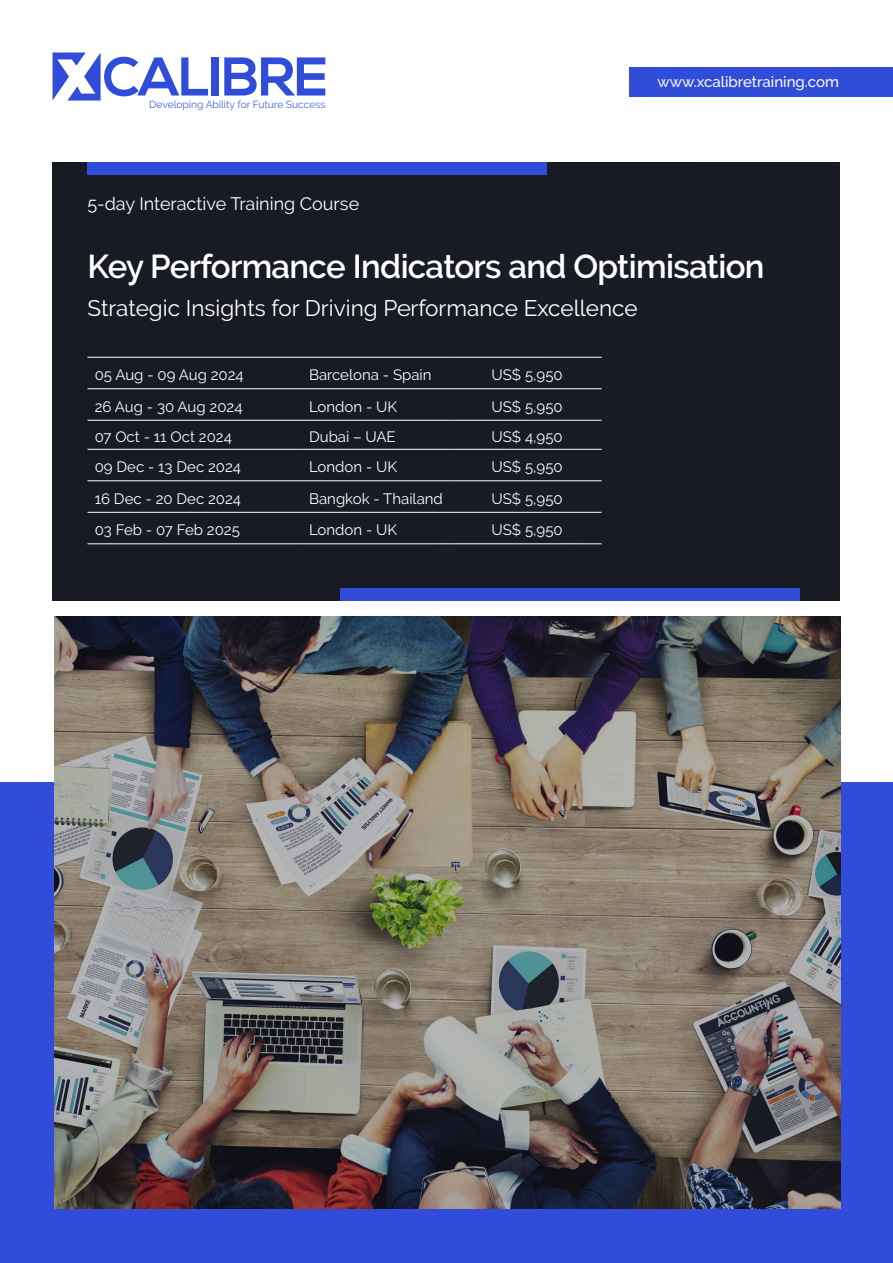
<style>
.page{position:relative;width:893px;height:1263px;background:#fff}
.page>*{position:absolute;margin:0;border:0;box-sizing:border-box;transform-origin:0 0}
.t1{font:600 33px "Raleway";letter-spacing:-.02em;color:#fff}
.t2{font:22.5px "Raleway";color:#fff}
.t3{font:18px "Raleway";color:#fff}
.t4{font:15px "Raleway";color:#fff}
.t5{font:500 15px "Raleway";color:#fff}
.t6{font:10.2px "Raleway";color:#4d5ee3}
</style>
<div class="page">
<div style="left:0;top:783px;width:893px;height:480px;background:#304cd8"></div>
<img style="left:54px;top:617px;width:786px;height:592px">
<div style="left:53px;top:162px;width:787px;height:438px;background:#181b24"></div>
<svg style="left:402px;top:174px;width:398px;height:426px"></svg>
<div style="left:629px;top:68px;width:264px;height:29px;background:#304cd8"></div>
<svg style="left:52px;top:52px;width:156px;height:49px"></svg>
<div style="left:211px;top:57px;width:7px;height:39px;background:#304dd9"></div>
<svg style="left:224px;top:57px;width:101px;height:39px"></svg>
<div style="left:88px;top:162px;width:459px;height:12px;background:#304cd8"></div>
<div style="left:340px;top:588px;width:459px;height:12px;background:#304cd8"></div>
<hr style="left:88px;top:357px;width:214px;height:1px;background:#fff">
<hr style="left:88px;top:388px;width:214px;height:1px;background:#fff">
<hr style="left:88px;top:420px;width:214px;height:1px;background:#fff">
<hr style="left:88px;top:449px;width:214px;height:1px;background:#fff">
<hr style="left:88px;top:480px;width:214px;height:1px;background:#fff">
<hr style="left:88px;top:512px;width:214px;height:1px;background:#fff">
<hr style="left:88px;top:543px;width:214px;height:1px;background:#fff">
<hr style="left:302px;top:357px;width:151px;height:1px;background:#fff">
<hr style="left:302px;top:388px;width:151px;height:1px;background:#fff">
<hr style="left:302px;top:420px;width:151px;height:1px;background:#fff">
<hr style="left:302px;top:449px;width:151px;height:1px;background:#fff">
<hr style="left:302px;top:480px;width:151px;height:1px;background:#fff">
<hr style="left:302px;top:512px;width:151px;height:1px;background:#fff">
<hr style="left:302px;top:543px;width:151px;height:1px;background:#fff">
<hr style="left:453px;top:357px;width:149px;height:1px;background:#fff">
<hr style="left:453px;top:388px;width:149px;height:1px;background:#fff">
<hr style="left:453px;top:420px;width:149px;height:1px;background:#fff">
<hr style="left:453px;top:449px;width:149px;height:1px;background:#fff">
<hr style="left:453px;top:480px;width:149px;height:1px;background:#fff">
<hr style="left:453px;top:512px;width:149px;height:1px;background:#fff">
<hr style="left:453px;top:543px;width:149px;height:1px;background:#fff">
<p class="t6" style="left:149px;top:99px;width:178px">Developing Ability for Future Success</p>
<p class="t3" style="left:88px;top:193px;width:273px">5-day Interactive Training Course</p>
<p class="t5" style="left:657px;top:73px;width:183px">www.xcalibretraining.com</p>
<p class="t1" style="left:88px;top:248px;width:678px">Key Performance Indicators and Optimisation</p>
<p class="t2" style="left:88px;top:295px;width:552px">Strategic Insights for Driving Performance Excellence</p>
<p class="t4" style="left:95px;top:366px;width:151px">05 Aug - 09 Aug 2024</p>
<p class="t4" style="left:309px;top:366px;width:124px">Barcelona - Spain</p>
<p class="t4" style="left:491px;top:366px;width:73px">US$ 5,950</p>
<p class="t4" style="left:95px;top:398px;width:149px">26 Aug - 30 Aug 2024</p>
<p class="t4" style="left:309px;top:398px;width:90px">London - UK</p>
<p class="t4" style="left:491px;top:398px;width:73px">US$ 5,950</p>
<p class="t4" style="left:95px;top:428px;width:139px">07 Oct - 11 Oct 2024</p>
<p class="t4" style="left:309px;top:428px;width:88px">Dubai – UAE</p>
<p class="t4" style="left:491px;top:428px;width:73px">US$ 4,950</p>
<p class="t4" style="left:95px;top:458px;width:148px">09 Dec - 13 Dec 2024</p>
<p class="t4" style="left:309px;top:458px;width:90px">London - UK</p>
<p class="t4" style="left:491px;top:458px;width:73px">US$ 5,950</p>
<p class="t4" style="left:95px;top:490px;width:148px">16 Dec - 20 Dec 2024</p>
<p class="t4" style="left:309px;top:490px;width:135px">Bangkok - Thailand</p>
<p class="t4" style="left:491px;top:490px;width:73px">US$ 5,950</p>
<p class="t4" style="left:95px;top:521px;width:147px">03 Feb - 07 Feb 2025</p>
<p class="t4" style="left:309px;top:521px;width:90px">London - UK</p>
<p class="t4" style="left:491px;top:521px;width:73px">US$ 5,950</p>
</div>
